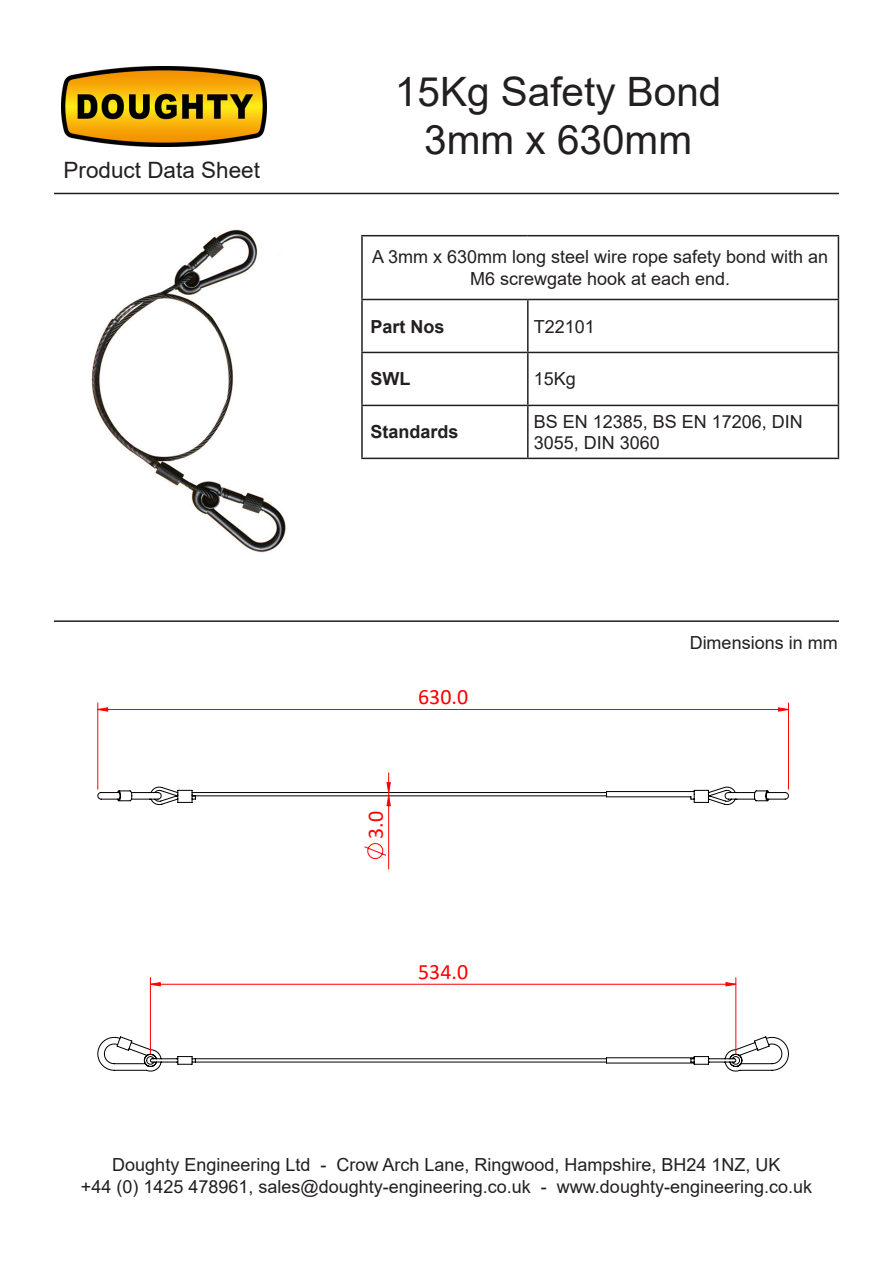
<style>
.page{position:relative;width:893px;height:1263px;background:#fff}
.page>*{position:absolute;margin:0;border:0;box-sizing:border-box;transform-origin:0 0}
.t1{font:40.5px "Arial";color:#231f20}
.t2{font:22.5px "Arial";color:#231f20}
.t3{font:21.9px "Calibri";color:#f00}
.t4{font:18px/21.6px "Arial";color:#231f20;text-align:center}
.t5{font:700 18px "Arial";color:#231f20}
</style>
<div class="page">
<img style="left:62px;top:67px;width:205px;height:79px">
<hr style="left:54px;top:193px;width:785px;height:1px;background:#231f20">
<hr style="left:54px;top:620px;width:785px;height:2px;background:#231f20">
<img style="left:91px;top:229px;width:195px;height:324px">
<hr style="left:361px;top:235px;width:167px;height:1px;background:#231f20">
<hr style="left:361px;top:236px;width:2px;height:63px;background:#231f20">
<hr style="left:528px;top:235px;width:311px;height:1px;background:#231f20">
<hr style="left:838px;top:236px;width:1px;height:63px;background:#231f20">
<hr style="left:361px;top:299px;width:167px;height:1px;background:#231f20">
<hr style="left:361px;top:300px;width:2px;height:52px;background:#231f20">
<hr style="left:528px;top:299px;width:311px;height:1px;background:#231f20">
<hr style="left:527px;top:300px;width:2px;height:52px;background:#231f20">
<hr style="left:838px;top:300px;width:1px;height:52px;background:#231f20">
<hr style="left:361px;top:352px;width:167px;height:1px;background:#231f20">
<hr style="left:361px;top:353px;width:2px;height:52px;background:#231f20">
<hr style="left:528px;top:352px;width:311px;height:1px;background:#231f20">
<hr style="left:527px;top:353px;width:2px;height:52px;background:#231f20">
<hr style="left:838px;top:353px;width:1px;height:52px;background:#231f20">
<hr style="left:361px;top:405px;width:167px;height:1px;background:#231f20">
<hr style="left:361px;top:406px;width:2px;height:52px;background:#231f20">
<hr style="left:528px;top:405px;width:311px;height:1px;background:#231f20">
<hr style="left:527px;top:406px;width:2px;height:52px;background:#231f20">
<hr style="left:838px;top:406px;width:1px;height:52px;background:#231f20">
<hr style="left:361px;top:458px;width:167px;height:1px;background:#231f20">
<hr style="left:528px;top:458px;width:311px;height:1px;background:#231f20">
<svg style="left:97px;top:1036px;width:692px;height:36px"></svg>
<svg style="left:364px;top:843px;width:22px;height:16px"></svg>
<hr style="left:87px;top:1262px;width:717px;height:1px;background:#c0c0c0">
<hr style="left:87px;top:680px;width:1px;height:404px;background:#c0c0c0">
<hr style="left:87px;top:680px;width:717px;height:1px;background:#c0c0c0">
<hr style="left:835px;top:680px;width:1px;height:404px;background:#c0c0c0">
<hr style="left:97px;top:703px;width:1px;height:86px;background:#f00">
<hr style="left:788px;top:703px;width:1px;height:86px;background:#f00">
<hr style="left:388px;top:796px;width:1px;height:73px;background:#f00">
<hr style="left:150px;top:978px;width:1px;height:76px;background:#f00">
<hr style="left:735px;top:978px;width:1px;height:76px;background:#f00">
<svg style="left:97px;top:707px;width:691px;height:5px"></svg>
<svg style="left:97px;top:773px;width:692px;height:33px"></svg>
<svg style="left:150px;top:982px;width:586px;height:4px"></svg>
<p class="t2" style="left:64px;top:155px;width:198px">Product Data Sheet</p>
<p class="t1" style="left:395px;top:63px;width:328px">15Kg Safety Bond</p>
<p class="t1" style="left:424px;top:112px;width:269px">3mm x 630mm</p>
<p class="t4" style="left:372px;top:246px;width:458px">A 3mm x 630mm long steel wire rope safety bond with an<br>M6 screwgate hook at each end.</p>
<p class="t5" style="left:370px;top:313px;width:76px">Part Nos</p>
<p class="t4" style="left:534px;top:315px;width:63px">T22101</p>
<p class="t5" style="left:370px;top:366px;width:41px">SWL</p>
<p class="t4" style="left:534px;top:368px;width:44px">15Kg</p>
<p class="t5" style="left:370px;top:419px;width:90px">Standards</p>
<p class="t4" style="left:534px;top:410px;width:271px;text-align:left">BS EN 12385, BS EN 17206, DIN<br>3055, DIN 3060</p>
<p class="t3" style="left:418px;top:681px;width:52px">630.0</p>
<p class="t3" style="left:360px;top:839px;width:29px;rotate:-90deg">3.0</p>
<p class="t3" style="left:418px;top:956px;width:52px">534.0</p>
<p class="t4" style="left:690px;top:632px;width:150px">Dimensions in mm</p>
<p class="t4" style="left:112px;top:1154px;width:670px">Doughty Engineering Ltd - Crow Arch Lane, Ringwood, Hampshire, BH24 1NZ, UK</p>
<p class="t4" style="left:81px;top:1175px;width:733px">+44 (0) 1425 478961, sales@doughty-engineering.co.uk - www.doughty-engineering.co.uk</p>
</div>
